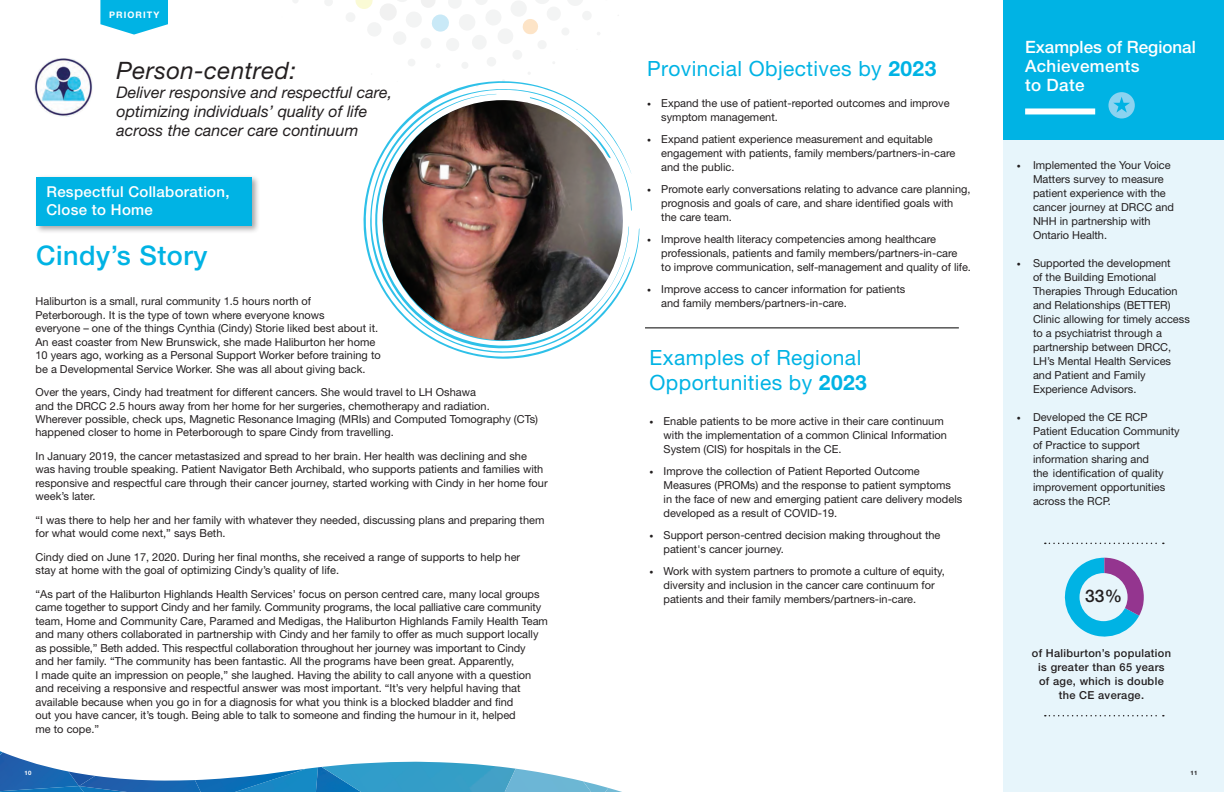
<style>
.page{position:relative;width:1224px;height:792px;background:#fff}
.page>*{position:absolute;margin:0;border:0;box-sizing:border-box;transform-origin:0 0}
.t1{font:500 27px "Helvetica Neue LT Std";letter-spacing:.02em;color:#00b3e4}
.t2{font:italic 24px "Helvetica Neue LT Std";letter-spacing:.02em;color:#231f20}
.t3{font:21px/25px "Helvetica Neue LT Std";letter-spacing:.02em;color:#00b3e4}
.t4{font:500 17.4px "Helvetica Neue LT Std";color:#231f20}
.t5{font:500 17px/19px "Helvetica Neue LT Std";letter-spacing:.01em;color:#fff}
.t6{font:italic 16px/19px "Helvetica Neue LT Std";color:#231f20}
.t7{font:500 15px/18px "Helvetica Neue LT Std";letter-spacing:.02em;color:#fff}
.t8{font:11px/14px "Helvetica Neue LT Std";color:#231f20}
.t9{font:500 11px/14px "Helvetica Neue LT Std";letter-spacing:.03em;color:#231f20;text-align:center}
.t10{font:700 9px "Helvetica Neue LT Std";letter-spacing:.12em;color:#fff}
.t11{font:700 6px "Helvetica Neue LT Std";color:#fff}
.t12{font:700 6px "Helvetica Neue LT Std";color:#231f20}
.s1{font-weight:700}
.s2{font-weight:300;font-size:8px}
</style>
<div class="page">
<svg style="left:0;top:751px;width:598px;height:41px"></svg>
<img style="left:0;top:752px;width:79px;height:34px">
<img style="left:0;top:786px;width:79px;height:6px">
<img style="left:316px;top:767px;width:6px;height:25px">
<img style="left:322px;top:762px;width:194px;height:30px">
<img style="left:505px;top:769px;width:86px;height:23px">
<img style="left:598px;top:785px;width:24px;height:7px">
<img style="left:195px;top:769px;width:111px;height:23px">
<img style="left:68px;top:771px;width:27px;height:15px">
<img style="left:79px;top:776px;width:122px;height:16px">
<svg style="left:100px;top:0;width:68px;height:35px;background:#2abfe8"></svg>
<div style="left:1003px;top:140px;width:221px;height:652px;background:#e7f5fb"></div>
<img style="left:34px;top:58px;width:59px;height:59px">
<svg style="left:487px;top:57px;width:9px;height:9px"></svg>
<svg style="left:462px;top:62px;width:6px;height:6px"></svg>
<svg style="left:436px;top:64px;width:4px;height:4px"></svg>
<svg style="left:408px;top:59px;width:7px;height:7px"></svg>
<svg style="left:476px;top:0;width:11px;height:5px"></svg>
<svg style="left:398px;top:0;width:8px;height:2px"></svg>
<img style="left:432px;top:14px;width:17px;height:18px">
<img style="left:355px;top:0;width:18px;height:9px">
<img style="left:522px;top:19px;width:16px;height:15px">
<svg style="left:421px;top:38px;width:10px;height:10px"></svg>
<svg style="left:346px;top:13px;width:9px;height:9px"></svg>
<svg style="left:325px;top:0;width:8px;height:6px"></svg>
<svg style="left:583px;top:11px;width:8px;height:9px"></svg>
<svg style="left:562px;top:28px;width:7px;height:7px"></svg>
<svg style="left:538px;top:41px;width:8px;height:8px"></svg>
<svg style="left:513px;top:50px;width:9px;height:9px"></svg>
<svg style="left:293px;top:0;width:5px;height:3px"></svg>
<div style="left:34px;top:175px;width:227px;height:59px;background:#231f20;opacity:.4"></div>
<div style="left:36px;top:177px;width:216px;height:48px;background:#00b3e4"></div>
<svg style="left:363px;top:81px;width:277px;height:278px"></svg>
<svg style="left:370px;top:87px;width:262px;height:267px"></svg>
<svg style="left:373px;top:94px;width:256px;height:257px"></svg>
<svg style="left:530px;top:92px;width:81px;height:8px"></svg>
<img style="left:379px;top:100px;width:247px;height:244px">
<hr style="left:645px;top:328px;width:314px;height:1px;background:#000">
<div style="left:1003px;top:0;width:221px;height:140px;background:#00b3e4"></div>
<div style="left:1025px;top:108px;width:70px;height:6px;background:#fff"></div>
<div style="left:1108px;top:92px;width:27px;height:27px;background:#8cd3f0;border-radius:50%"></div>
<svg style="left:1113px;top:97px;width:17px;height:16px"></svg>
<svg style="left:1045px;top:543px;width:119px;height:1px"></svg>
<svg style="left:1045px;top:715px;width:119px;height:1px"></svg>
<svg style="left:1064px;top:558px;width:80px;height:79px"></svg>
<div style="left:1080px;top:573px;width:48px;height:48px;background:#e7f5fb;border-radius:50%"></div>
<p class="t10" style="left:109px;top:10px;width:52px">PRIORITY</p>
<h2 class="t2" style="left:116px;top:56px;width:181px">Person-centred:</h2>
<p class="t6" style="left:116px;top:83px;width:277px">Deliver responsive and respectful care, optimizing individuals’ quality of life across the cancer care continuum</p>
<p class="t7" style="left:46px;top:182px;width:185px">Respectful Collaboration,<br>Close to Home</p>
<h3 class="t1" style="left:36px;top:239px;width:173px">Cindy’s Story</h3>
<p class="t8" style="left:36px;top:294px;width:347px;line-height:13.5px">Haliburton is a small, rural community 1.5 hours north of Peterborough. It is the type of town where everyone knows<br>everyone – one of the things Cynthia (Cindy) Storie liked best about it.<br>An east coaster from New Brunswick, she made Haliburton her home 10 years ago, working as a Personal Support Worker before training to be a Developmental Service Worker. She was all about giving back.</p>
<p class="t8" style="left:36px;top:385px;width:504px;line-height:13.5px">Over the years, Cindy had treatment for different cancers. She would travel to LH Oshawa<br>and the DRCC 2.5 hours away from her home for her surgeries, chemotherapy and radiation.<br>Wherever possible, check ups, Magnetic Resonance Imaging (MRIs) and Computed Tomography (CTs) happened closer to home in Peterborough to spare Cindy from travelling.</p>
<p class="t8" style="left:36px;top:449px;width:514px;line-height:13.5px">In January 2019, the cancer metastasized and spread to her brain. Her health was declining and she was having trouble speaking. Patient Navigator Beth Archibald, who supports patients and families with responsive and respectful care through their cancer journey, started working with Cindy in her home four week’s later.</p>
<p class="t8" style="left:36px;top:513px;width:510px;line-height:13.5px">“I was there to help her and her family with whatever they needed, discussing plans and preparing them for what would come next,” says Beth.</p>
<p class="t8" style="left:36px;top:550px;width:486px;line-height:13.5px">Cindy died on June 17, 2020. During her final months, she received a range of supports to help her stay at home with the goal of optimizing Cindy’s quality of life.</p>
<p class="t8" style="left:36px;top:587px;width:514px;line-height:13.5px">“As part of the Haliburton Highlands Health Services’ focus on person centred care, many local groups came together to support Cindy and her family. Community programs, the local palliative care community team, Home and Community Care, Paramed and Medigas, the Haliburton Highlands Family Health Team and many others collaborated in partnership with Cindy and her family to offer as much support locally as possible,” Beth added. This respectful collaboration throughout her journey was important to Cindy<br>and her family. “The community has been fantastic. All the programs have been great. Apparently,<br>I made quite an impression on people,” she laughed. Having the ability to call anyone with a question and receiving a responsive and respectful answer was most important. “It’s very helpful having that available because when you go in for a diagnosis for what you think is a blocked bladder and find<br>out you have cancer, it’s tough. Being able to talk to someone and finding the humour in it, helped<br>me to cope.”</p>
<h3 class="t3" style="left:647px;top:56px;width:291px">Provincial Objectives by <span class="s1">2023</span></h3>
<p class="t8" style="left:661px;top:96px;width:290px;text-indent:-14px"><span class="s2">•</span> Expand the use of patient-reported outcomes and improve symptom management.</p>
<p class="t8" style="left:661px;top:132px;width:296px;text-indent:-14px"><span class="s2">•</span> Expand patient experience measurement and equitable engagement with patients, family members/partners-in-care and the public.</p>
<p class="t8" style="left:661px;top:182px;width:311px;text-indent:-14px"><span class="s2">•</span> Promote early conversations relating to advance care planning, prognosis and goals of care, and share identified goals with the care team.</p>
<p class="t8" style="left:661px;top:232px;width:311px;text-indent:-14px"><span class="s2">•</span> Improve health literacy competencies among healthcare professionals, patients and family members/partners-in-care<br>to improve communication, self-management and quality of life.</p>
<p class="t8" style="left:661px;top:282px;width:246px;text-indent:-14px"><span class="s2">•</span> Improve access to cancer information for patients and family members/partners-in-care.</p>
<h3 class="t3" style="left:650px;top:345px;width:219px">Examples of Regional<br>Opportunities by <span class="s1">2023</span></h3>
<p class="t8" style="left:664px;top:414px;width:285px;text-indent:-14px"><span class="s2">•</span> Enable patients to be more active in their care continuum with the implementation of a common Clinical Information<br>System (CIS) for hospitals in the CE.</p>
<p class="t8" style="left:664px;top:464px;width:300px;text-indent:-14px"><span class="s2">•</span> Improve the collection of Patient Reported Outcome Measures (PROMs) and the response to patient symptoms in the face of new and emerging patient care delivery models developed as a result of COVID-19.</p>
<p class="t8" style="left:664px;top:528px;width:278px;text-indent:-14px"><span class="s2">•</span> Support person-centred decision making throughout the patient's cancer journey.</p>
<p class="t8" style="left:664px;top:564px;width:283px;text-indent:-14px"><span class="s2">•</span> Work with system partners to promote a culture of equity, diversity and inclusion in the cancer care continuum for patients and their family members/partners-in-care.</p>
<h4 class="t5" style="left:1025px;top:37px;width:172px">Examples of Regional<br>Achievements<br>to Date</h4>
<p class="t8" style="left:1033px;top:158px;width:142px;text-indent:-16px"><span class="s2">•</span> Implemented the Your Voice<br>Matters survey to measure patient experience with the cancer journey at DRCC and<br>NHH in partnership with<br>Ontario Health.</p>
<p class="t8" style="left:1033px;top:256px;width:158px;text-indent:-16px"><span class="s2">•</span> Supported the development<br>of the Building Emotional<br>Therapies Through Education and Relationships (BETTER)<br>Clinic allowing for timely access to a psychiatrist through a partnership between DRCC,<br>LH’s Mental Health Services and Patient and Family<br>Experience Advisors.</p>
<p class="t8" style="left:1033px;top:410px;width:148px;text-indent:-16px"><span class="s2">•</span> Developed the CE RCP<br>Patient Education Community of Practice to support information sharing and<br>the identification of quality improvement opportunities across the RCP.</p>
<p class="t4" style="left:1085px;top:585px;width:39px">33%</p>
<p class="t9" style="left:1032px;top:646px;width:141px">of Haliburton’s population is greater than 65 years of age, which is double the CE average.</p>
<p class="t11" style="left:25px;top:769px;width:9px">10</p>
<p class="t12" style="left:1191px;top:769px;width:9px">11</p>
</div>
